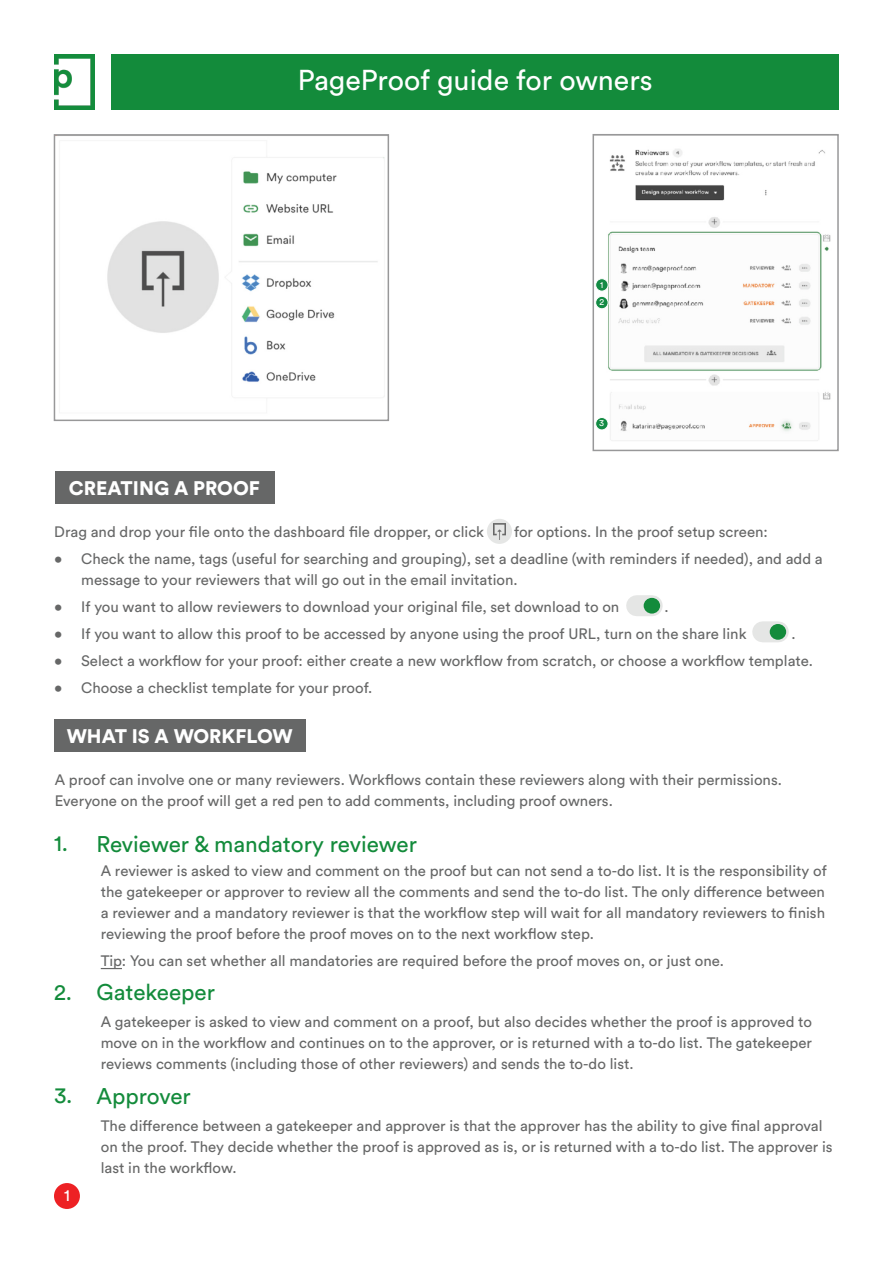
<style>
.page{position:relative;width:893px;height:1263px;background:#fff}
.page>*{position:absolute;margin:0;border:0;box-sizing:border-box;transform-origin:0 0}
.t1{font:28.5px "Circular Pro";color:#fff}
.t2{font:22.5px "Circular Pro";color:#138b3b}
.t3{font:900 19.5px "Circular Pro";color:#fff}
.t4{font:16.5px "Circular Pro";color:#fff}
.t5{font:15px/21px "Circular Pro";color:#666767}
.t6{font:9px "Circular Pro";color:#fff}
</style>
<div class="page">
<svg style="left:101px;top:968px;width:21px;height:1px"></svg>
<div style="left:54px;top:1183px;width:26px;height:26px;background:#ed2124;border-radius:50%"></div>
<div style="left:112px;top:54px;width:727px;height:55px;background:#138b3b"></div>
<img style="left:54px;top:54px;width:40px;height:55px">
<img style="left:598px;top:149px;width:233px;height:292px">
<div style="left:592px;top:134px;width:247px;height:317px;border:2px solid #989899"></div>
<img style="left:107px;top:157px;width:278px;height:239px">
<div style="left:54px;top:134px;width:335px;height:287px;border:2px solid #989899"></div>
<div style="left:55px;top:471px;width:220px;height:33px;background:#666767"></div>
<div style="left:54px;top:719px;width:251px;height:33px;background:#666767"></div>
<div style="left:487px;top:519px;width:25px;height:25px;background:#e5e6e5;border-radius:50%"></div>
<div style="left:637px;top:595px;width:15px;height:21px;background:#e5e6e5"></div>
<div style="left:644px;top:598px;width:16px;height:16px;background:#138b3b;border-radius:50%"></div>
<div style="left:763px;top:621px;width:15px;height:21px;background:#e5e6e5"></div>
<div style="left:770px;top:624px;width:16px;height:16px;background:#138b3b;border-radius:50%"></div>
<div style="left:596px;top:296px;width:12px;height:13px;background:#138b44;border-radius:50%"></div>
<div style="left:595px;top:296px;width:13px;height:13px;border:1px solid #fff;border-radius:50%"></div>
<div style="left:596px;top:279px;width:12px;height:12px;background:#138b44;border-radius:50%"></div>
<div style="left:595px;top:278px;width:13px;height:13px;border:1px solid #fff;border-radius:50%"></div>
<div style="left:596px;top:417px;width:12px;height:13px;background:#138b44;border-radius:50%"></div>
<div style="left:595px;top:417px;width:13px;height:13px;border:1px solid #fff;border-radius:50%"></div>
<img style="left:493px;top:524px;width:12px;height:16px">
<h1 class="t1" style="left:298px;top:60px;width:356px">PageProof guide for owners</h1>
<p class="t6" style="left:600px;top:278px;width:5px">1</p>
<p class="t6" style="left:599px;top:296px;width:6px">2</p>
<p class="t6" style="left:599px;top:417px;width:6px">3</p>
<h3 class="t3" style="left:69px;top:475px;width:193px">CREATING A PROOF</h3>
<p class="t5" style="left:54px;top:520px;width:431px">Drag and drop your file onto the dashboard file dropper, or click</p>
<p class="t5" style="left:514px;top:520px;width:255px">for options. In the proof setup screen:</p>
<p class="t5" style="left:81px;top:547px;width:743px;text-indent:-27px">• Check the name, tags (useful for searching and grouping), set a deadline (with reminders if needed), and add a message to your reviewers that will go out in the email invitation.</p>
<p class="t5" style="left:54px;top:595px;width:567px">• If you want to allow reviewers to download your original file, set download to on</p>
<p class="t5" style="left:664px;top:595px;width:6px">.</p>
<p class="t5" style="left:54px;top:622px;width:694px">• If you want to allow this proof to be accessed by anyone using the proof URL, turn on the share link</p>
<p class="t5" style="left:791px;top:622px;width:6px">.</p>
<p class="t5" style="left:54px;top:649px;width:760px">• Select a workflow for your proof: either create a new workflow from scratch, or choose a workflow template.</p>
<p class="t5" style="left:54px;top:676px;width:320px">• Choose a checklist template for your proof.</p>
<h3 class="t3" style="left:67px;top:722px;width:228px">WHAT IS A WORKFLOW</h3>
<p class="t5" style="left:55px;top:768px;width:729px">A proof can involve one or many reviewers. Workflows contain these reviewers along with their permissions.<br>Everyone on the proof will get a red pen to add comments, including proof owners.</p>
<h2 class="t2" style="left:54px;top:828px;width:15px">1.</h2>
<h2 class="t2" style="left:54px;top:977px;width:20px">2.</h2>
<h2 class="t2" style="left:54px;top:1080px;width:20px">3.</h2>
<p class="t4" style="left:64px;top:1184px;width:7px">1</p>
<h2 class="t2" style="left:97px;top:829px;width:322px">Reviewer &amp; mandatory reviewer</h2>
<p class="t5" style="left:101px;top:859px;width:728px">A reviewer is asked to view and comment on the proof but can not send a to-do list. It is the responsibility of the gatekeeper or approver to review all the comments and send the to-do list. The only difference between a reviewer and a mandatory reviewer is that the workflow step will wait for all mandatory reviewers to finish reviewing the proof before the proof moves on to the next workflow step.</p>
<p class="t5" style="left:101px;top:949px;width:625px">Tip: You can set whether all mandatories are required before the proof moves on, or just one.</p>
<h2 class="t2" style="left:97px;top:977px;width:120px">Gatekeeper</h2>
<p class="t5" style="left:101px;top:1011px;width:713px;text-align:justify">A gatekeeper is asked to view and comment on a proof, but also decides whether the proof is approved to move on in the workflow and continues on to the approver, or is returned with a to-do list. The gatekeeper reviews comments (including those of other reviewers) and sends the to-do list.</p>
<h2 class="t2" style="left:97px;top:1081px;width:96px">Approver</h2>
<p class="t5" style="left:101px;top:1114px;width:733px">The difference between a gatekeeper and approver is that the approver has the ability to give final approval on the proof. They decide whether the proof is approved as is, or is returned with a to-do list. The approver is last in the workflow.</p>
</div>
